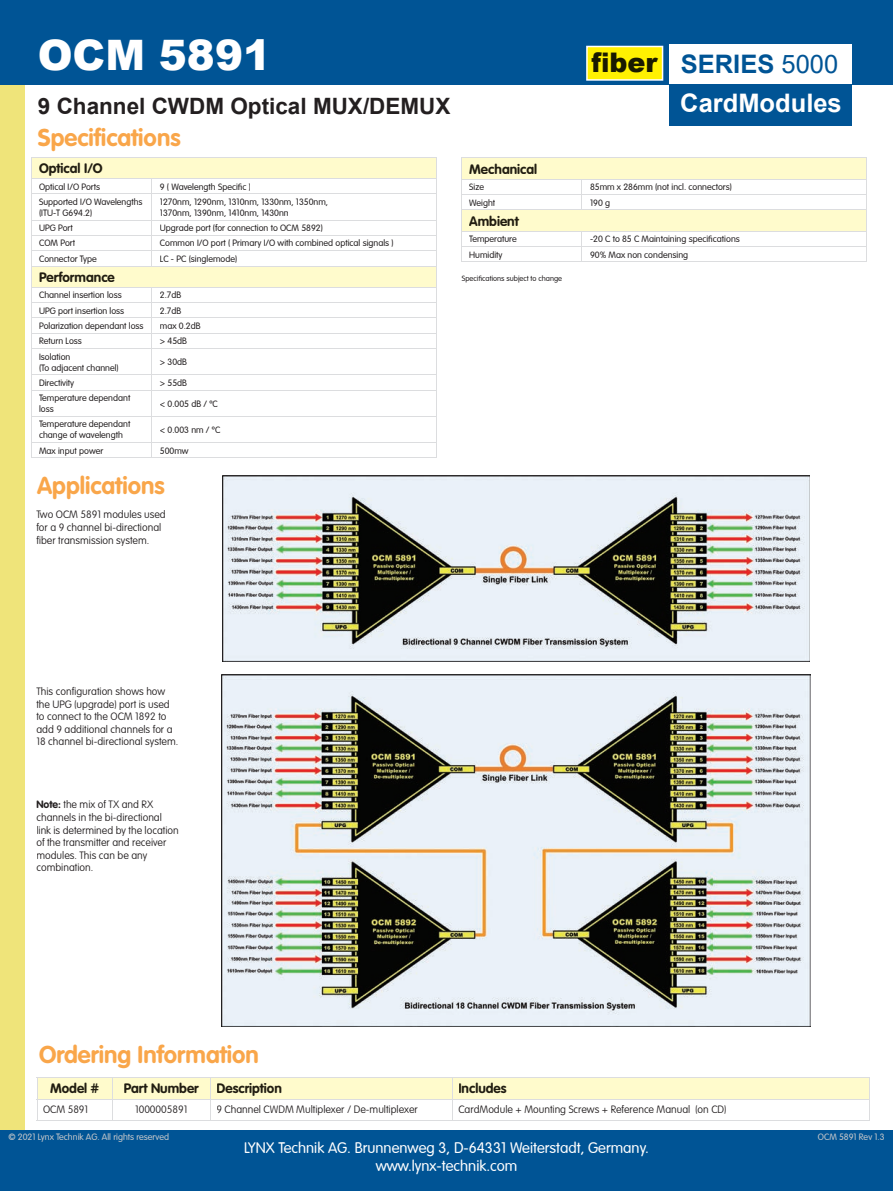
<style>
.page{position:relative;width:893px;height:1191px;background:#fff}
.page>*{position:absolute;margin:0;border:0;box-sizing:border-box;transform-origin:0 0}
.t1{font:900 42px "Arial";color:#fff}
.t2{font:900 27px "Arial";color:#191a00}
.t3{font:700 25.5px/39.2px "Arial";color:#fff}
.t4{font:700 24px "VAG Rounded";color:#f9a64a}
.t5{font:700 22.5px "Arial";color:#231f20}
.t6{font:300 15px/18px "VAG Rounded";color:#fff;text-align:center}
.t7{font:700 13.5px "VAG Rounded";color:#211d11}
.t8{font:100 10.5px/12.6px "VAG Rounded";color:#231f20}
.t9{font:300 9px/10.8px "VAG Rounded";color:#231f20}
.t10{font:300 9px "VAG Rounded";color:#c7c8ca}
.t11{font:300 7.5px "VAG Rounded";color:#231f20}
.s1{font-family:"Myriad Pro";font-weight:400}
.s2{color:#005495}
.s3{font-weight:400;color:#005495}
.s4{font-weight:700}
</style>
<div class="page">
<div style="left:0;top:81px;width:24px;height:1054px;background:#efe47a"></div>
<div style="left:0;top:0;width:893px;height:84px;background:#005495"></div>
<div style="left:0;top:1130px;width:893px;height:61px;background:#005495"></div>
<svg style="left:37px;top:1077px;width:833px;height:43px"></svg>
<hr style="left:37px;top:1120px;width:75px;height:1px;background:#dcdddf">
<hr style="left:112px;top:1120px;width:98px;height:1px;background:#dcdddf">
<hr style="left:210px;top:1120px;width:242px;height:1px;background:#dcdddf">
<hr style="left:452px;top:1120px;width:418px;height:1px;background:#dcdddf">
<div style="left:50px;top:1083px;width:49px;height:10px;background:#fffbcc"></div>
<div style="left:124px;top:1083px;width:75px;height:10px;background:#fffbcc"></div>
<div style="left:217px;top:1083px;width:64px;height:13px;background:#fffbcc"></div>
<div style="left:459px;top:1083px;width:47px;height:10px;background:#fffbcc"></div>
<svg style="left:32px;top:158px;width:404px;height:129px"></svg>
<hr style="left:31px;top:157px;width:121px;height:1px;background:#dcdddf">
<hr style="left:152px;top:157px;width:285px;height:1px;background:#dcdddf">
<hr style="left:31px;top:178px;width:121px;height:1px;background:#dcdddf">
<hr style="left:152px;top:178px;width:285px;height:1px;background:#dcdddf">
<hr style="left:31px;top:194px;width:121px;height:1px;background:#dcdddf">
<hr style="left:152px;top:194px;width:285px;height:1px;background:#dcdddf">
<hr style="left:31px;top:220px;width:121px;height:1px;background:#dcdddf">
<hr style="left:152px;top:220px;width:285px;height:1px;background:#dcdddf">
<hr style="left:31px;top:235px;width:121px;height:1px;background:#dcdddf">
<hr style="left:152px;top:235px;width:285px;height:1px;background:#dcdddf">
<hr style="left:31px;top:250px;width:121px;height:1px;background:#dcdddf">
<hr style="left:152px;top:250px;width:285px;height:1px;background:#dcdddf">
<svg style="left:152px;top:179px;width:1px;height:87px"></svg>
<hr style="left:31px;top:266px;width:121px;height:1px;background:#dcdddf">
<hr style="left:152px;top:266px;width:285px;height:1px;background:#dcdddf">
<hr style="left:31px;top:287px;width:121px;height:1px;background:#dcdddf">
<hr style="left:152px;top:287px;width:285px;height:1px;background:#dcdddf">
<hr style="left:31px;top:302px;width:121px;height:1px;background:#dcdddf">
<hr style="left:152px;top:302px;width:285px;height:1px;background:#dcdddf">
<hr style="left:31px;top:318px;width:121px;height:1px;background:#dcdddf">
<hr style="left:152px;top:318px;width:285px;height:1px;background:#dcdddf">
<hr style="left:31px;top:333px;width:121px;height:1px;background:#dcdddf">
<hr style="left:152px;top:333px;width:285px;height:1px;background:#dcdddf">
<hr style="left:31px;top:348px;width:121px;height:1px;background:#dcdddf">
<hr style="left:152px;top:348px;width:285px;height:1px;background:#dcdddf">
<hr style="left:31px;top:374px;width:121px;height:1px;background:#dcdddf">
<hr style="left:152px;top:374px;width:285px;height:1px;background:#dcdddf">
<hr style="left:31px;top:390px;width:121px;height:1px;background:#dcdddf">
<hr style="left:152px;top:390px;width:285px;height:1px;background:#dcdddf">
<hr style="left:31px;top:416px;width:121px;height:1px;background:#dcdddf">
<hr style="left:152px;top:416px;width:285px;height:1px;background:#dcdddf">
<hr style="left:31px;top:442px;width:121px;height:1px;background:#dcdddf">
<svg style="left:31px;top:158px;width:1px;height:299px"></svg>
<hr style="left:152px;top:442px;width:285px;height:1px;background:#dcdddf">
<svg style="left:436px;top:158px;width:1px;height:299px"></svg>
<hr style="left:31px;top:457px;width:121px;height:1px;background:#dcdddf">
<hr style="left:152px;top:457px;width:285px;height:1px;background:#dcdddf">
<div style="left:39px;top:163px;width:63px;height:13px;background:#fffbcc"></div>
<div style="left:40px;top:271px;width:75px;height:11px;background:#fffbcc"></div>
<img style="left:222px;top:476px;width:588px;height:185px">
<svg style="left:461px;top:158px;width:406px;height:103px"></svg>
<hr style="left:461px;top:261px;width:121px;height:1px;background:#dcdddf">
<hr style="left:582px;top:261px;width:285px;height:1px;background:#dcdddf">
<div style="left:470px;top:163px;width:67px;height:11px;background:#fffbcc"></div>
<div style="left:469px;top:215px;width:50px;height:11px;background:#fffbcc"></div>
<img style="left:221px;top:674px;width:589px;height:352px">
<div style="left:670px;top:44px;width:182px;height:40px;background:#fff"></div>
<div style="left:670px;top:84px;width:182px;height:41px;background:#005495"></div>
<svg style="left:586px;top:46px;width:77px;height:35px"></svg>
<div style="left:592px;top:52px;width:66px;height:20px;background:#fff101"></div>
<h1 class="t1" style="left:38px;top:24px;width:235px">OCM 5891</h1>
<h3 class="t5" style="left:38px;top:90px;width:414px">9 Channel CWDM Optical MUX/DEMUX</h3>
<h3 class="t4" style="left:38px;top:124px;width:144px">Specifications</h3>
<h3 class="t7" style="left:39px;top:160px;width:65px">Optical I/O</h3>
<p class="t9" style="left:39px;top:181px;width:63px">Optical I/O Ports</p>
<p class="t9" style="left:160px;top:181px;width:93px">9 ( Wavelength Speci<span class="s1">fi</span>c )</p>
<p class="t9" style="left:39px;top:196px;width:105px">Supported I/O Wavelengths (ITU-T G694.2)</p>
<p class="t9" style="left:160px;top:196px;width:170px">1270nm, 1290nm, 1310nm, 1330nm, 1350nm,<br>1370nm, 1390nm, 1410nm, 1430nm</p>
<p class="t9" style="left:39px;top:222px;width:35px">UPG Port</p>
<p class="t9" style="left:160px;top:222px;width:164px">Upgrade port (for connection to OCM 5892)</p>
<p class="t9" style="left:39px;top:238px;width:37px">COM Port</p>
<p class="t9" style="left:160px;top:238px;width:235px">Common I/O port ( Primary I/O with combined optical signals )</p>
<p class="t9" style="left:39px;top:253px;width:59px">Connector Type</p>
<p class="t9" style="left:160px;top:253px;width:79px">LC - PC (singlemode)</p>
<h3 class="t7" style="left:39px;top:269px;width:77px">Performance</h3>
<p class="t9" style="left:39px;top:290px;width:84px">Channel insertion loss</p>
<p class="t9" style="left:160px;top:290px;width:23px">2.7dB</p>
<p class="t9" style="left:39px;top:305px;width:87px">UPG port insertion loss</p>
<p class="t9" style="left:160px;top:305px;width:23px">2.7dB</p>
<p class="t9" style="left:39px;top:320px;width:106px">Polarization dependant loss</p>
<p class="t9" style="left:160px;top:320px;width:42px">max 0.2dB</p>
<p class="t9" style="left:39px;top:336px;width:44px">Return Loss</p>
<p class="t9" style="left:160px;top:336px;width:29px">&gt; 45dB</p>
<p class="t9" style="left:39px;top:351px;width:81px">Isolation<br>(To adjacent channel)</p>
<p class="t9" style="left:160px;top:356px;width:29px">&gt; 30dB</p>
<p class="t9" style="left:39px;top:377px;width:37px">Directivity</p>
<p class="t9" style="left:160px;top:377px;width:29px">&gt; 55dB</p>
<p class="t9" style="left:39px;top:393px;width:93px">Temperature dependant loss</p>
<p class="t9" style="left:160px;top:398px;width:59px">&lt; 0.005 dB / ºC</p>
<p class="t9" style="left:39px;top:419px;width:93px">Temperature dependant change of wavelength</p>
<p class="t9" style="left:160px;top:424px;width:62px">&lt; 0.003 nm / ºC</p>
<p class="t9" style="left:39px;top:445px;width:66px">Max input power</p>
<p class="t9" style="left:160px;top:445px;width:30px">500mw</p>
<h3 class="t4" style="left:37px;top:472px;width:129px">Applications</h3>
<p class="t8" style="left:36px;top:508px;width:131px">Two OCM 5891 modules used for a 9 channel bi-directional fiber transmission system.</p>
<h2 class="t2" style="left:591px;top:43px;width:68px">fiber</h2>
<h3 class="t3" style="left:680px;top:45px;width:163px"><span class="s2">SERIES</span> <span class="s3">5000<br></span>CardModules</h3>
<h3 class="t7" style="left:469px;top:161px;width:69px">Mechanical</h3>
<p class="t9" style="left:469px;top:182px;width:16px">Size</p>
<p class="t9" style="left:590px;top:182px;width:143px">85mm x 286mm (not incl. connectors)</p>
<p class="t9" style="left:469px;top:197px;width:28px">Weight</p>
<p class="t9" style="left:590px;top:197px;width:22px">190 g</p>
<h3 class="t7" style="left:469px;top:213px;width:51px">Ambient</h3>
<p class="t9" style="left:469px;top:234px;width:49px">Temperature</p>
<p class="t9" style="left:590px;top:234px;width:151px">-20°C to 85°C Maintaining speci<span class="s1">fi</span>cations</p>
<p class="t9" style="left:469px;top:249px;width:35px">Humidity</p>
<p class="t9" style="left:590px;top:249px;width:100px">90% Max non condensing</p>
<p class="t11" style="left:462px;top:274px;width:102px">Speci<span class="s1">fi</span>cations subject to change</p>
<p class="t8" style="left:36px;top:685px;width:143px">This configuration shows how the UPG (upgrade) port is used to connect to the OCM 1892 to add 9 additional channels for a<br>18 channel bi-directional system.</p>
<p class="t8" style="left:36px;top:798px;width:144px"><span class="s4">Note:</span> the mix of TX and RX channels in the bi-directional link is determined by the location of the transmitter and receiver modules. This can be any combination.</p>
<h3 class="t4" style="left:39px;top:1041px;width:221px">Ordering Information</h3>
<h3 class="t7" style="left:50px;top:1080px;width:50px">Model #</h3>
<h3 class="t7" style="left:124px;top:1080px;width:77px">Part Number</h3>
<h3 class="t7" style="left:216px;top:1080px;width:67px">Description</h3>
<h3 class="t7" style="left:458px;top:1080px;width:50px">Includes</h3>
<p class="t8" style="left:43px;top:1103px;width:47px">OCM 5891</p>
<p class="t8" style="left:135px;top:1103px;width:54px">1000005891</p>
<p class="t8" style="left:216px;top:1103px;width:203px">9 Channel CWDM Multiplexer / De-multiplexer</p>
<p class="t8" style="left:458px;top:1103px;width:269px">CardModule + Mounting Screws + Reference Manual (on CD)</p>
<p class="t10" style="left:9px;top:1132px;width:162px">© 2021 Lynx Technik AG. All rights reserved</p>
<p class="t10" style="left:818px;top:1131px;width:68px">OCM 5891 Rev 1.3</p>
<h3 class="t6" style="left:244px;top:1138px;width:406px">LYNX Technik AG. Brunnenweg 3, D-64331 Weiterstadt, Germany. www.lynx-technik.com</h3>
</div>
